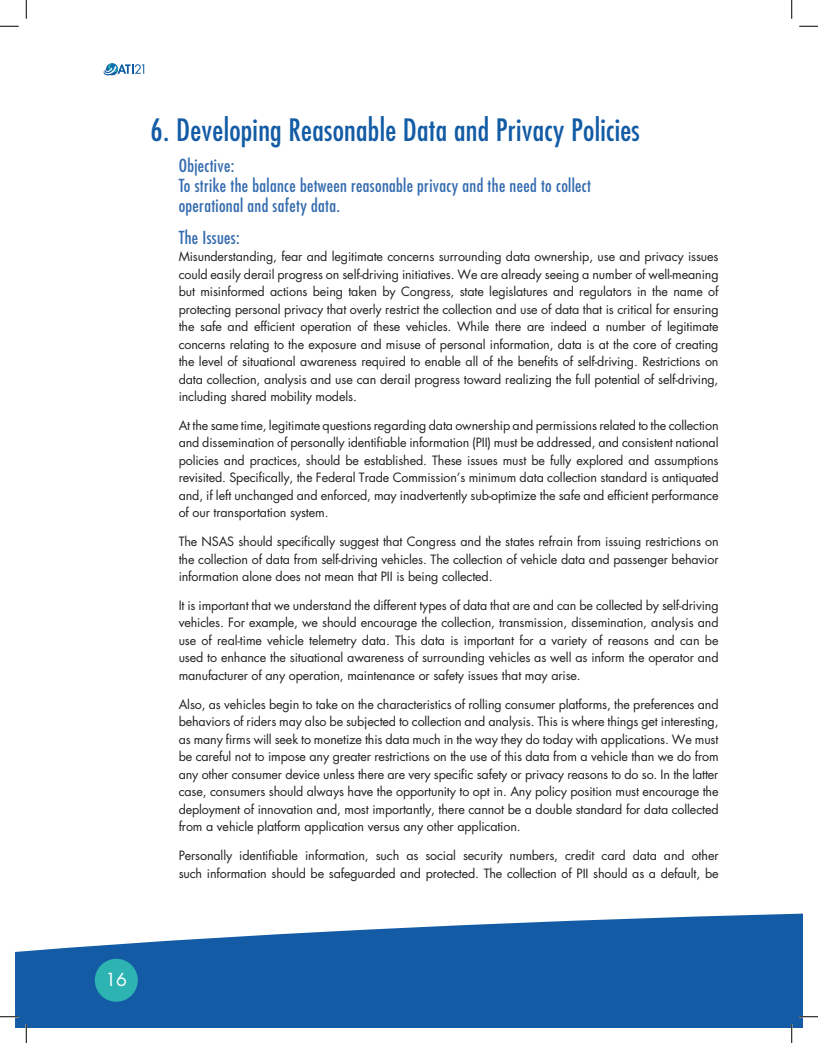
<style>
.page{position:relative;width:818px;height:1043px;background:#fff}
.page>*{position:absolute;margin:0;border:0;box-sizing:border-box;transform-origin:0 0}
.t1{font:condensed 30px "Futura";letter-spacing:.01em;color:#135ca5}
.t2{font:condensed 17.5px/20px "Futura";letter-spacing:.02em;color:#346bae}
.t3{font:17.5px "Futura";color:#fff}
.t4{font:12.5px/17.5px "Futura";letter-spacing:-.01em;color:#231f20;text-align:justify}
</style>
<div class="page">
<svg style="left:15px;top:913px;width:787px;height:115px;background:#3573b1"></svg>
<svg style="left:104px;top:63px;width:40px;height:13px"></svg>
<div style="left:95px;top:958px;width:43px;height:43px;background:#2eb3b3;border-radius:50%"></div>
<svg style="left:0;top:25px;width:19px;height:2px"></svg>
<svg style="left:799px;top:25px;width:19px;height:2px"></svg>
<svg style="left:0;top:1015px;width:19px;height:2px"></svg>
<svg style="left:799px;top:1015px;width:19px;height:2px"></svg>
<svg style="left:25px;top:0;width:2px;height:19px"></svg>
<svg style="left:25px;top:1024px;width:2px;height:18px"></svg>
<svg style="left:791px;top:0;width:1px;height:19px"></svg>
<svg style="left:790px;top:1024px;width:2px;height:18px"></svg>
<h1 class="t1" style="left:150px;top:111px;width:491px">6. Developing Reasonable Data and Privacy Policies</h1>
<h2 class="t2" style="left:179px;top:155px;width:414px">Objective:<br>To strike the balance between reasonable privacy and the need to collect operational and safety data.</h2>
<h2 class="t2" style="left:179px;top:227px;width:62px">The Issues:</h2>
<p class="t4" style="left:179px;top:247px;width:541px">Misunderstanding, fear and legitimate concerns surrounding data ownership, use and privacy issues could easily derail progress on self-driving initiatives. We are already seeing a number of well-meaning but misinformed actions being taken by Congress, state legislatures and regulators in the name of protecting personal privacy that overly restrict the collection and use of data that is critical for ensuring the safe and efficient operation of these vehicles. While there are indeed a number of legitimate concerns relating to the exposure and misuse of personal information, data is at the core of creating the level of situational awareness required to enable all of the benefits of self-driving. Restrictions on data collection, analysis and use can derail progress toward realizing the full potential of self-driving, including shared mobility models.</p>
<p class="t4" style="left:179px;top:416px;width:541px">At the same time, legitimate questions regarding data ownership and permissions related to the collection and dissemination of personally identifiable information (PII) must be addressed, and consistent national policies and practices, should be established. These issues must be fully explored and assumptions revisited. Specifically, the Federal Trade Commission’s minimum data collection standard is antiquated and, if left unchanged and enforced, may inadvertently sub-optimize the safe and efficient performance of our transportation system.</p>
<p class="t4" style="left:179px;top:532px;width:541px">The NSAS should specifically suggest that Congress and the states refrain from issuing restrictions on the collection of data from self-driving vehicles. The collection of vehicle data and passenger behavior information alone does not mean that PII is being collected.</p>
<p class="t4" style="left:179px;top:596px;width:541px">It is important that we understand the different types of data that are and can be collected by self-driving vehicles. For example, we should encourage the collection, transmission, dissemination, analysis and use of real-time vehicle telemetry data. This data is important for a variety of reasons and can be used to enhance the situational awareness of surrounding vehicles as well as inform the operator and manufacturer of any operation, maintenance or safety issues that may arise.</p>
<p class="t4" style="left:179px;top:695px;width:541px">Also, as vehicles begin to take on the characteristics of rolling consumer platforms, the preferences and behaviors of riders may also be subjected to collection and analysis. This is where things get interesting, as many firms will seek to monetize this data much in the way they do today with applications. We must be careful not to impose any greater restrictions on the use of this data from a vehicle than we do from any other consumer device unless there are very specific safety or privacy reasons to do so. In the latter case, consumers should always have the opportunity to opt in. Any policy position must encourage the deployment of innovation and, most importantly, there cannot be a double standard for data collected from a vehicle platform application versus any other application.</p>
<p class="t4" style="left:179px;top:846px;width:541px">Personally identifiable information, such as social security numbers, credit card data and other such information should be safeguarded and protected. The collection of PII should as a default, be</p>
<h2 class="t3" style="left:105px;top:967px;width:23px">16</h2>
</div>
